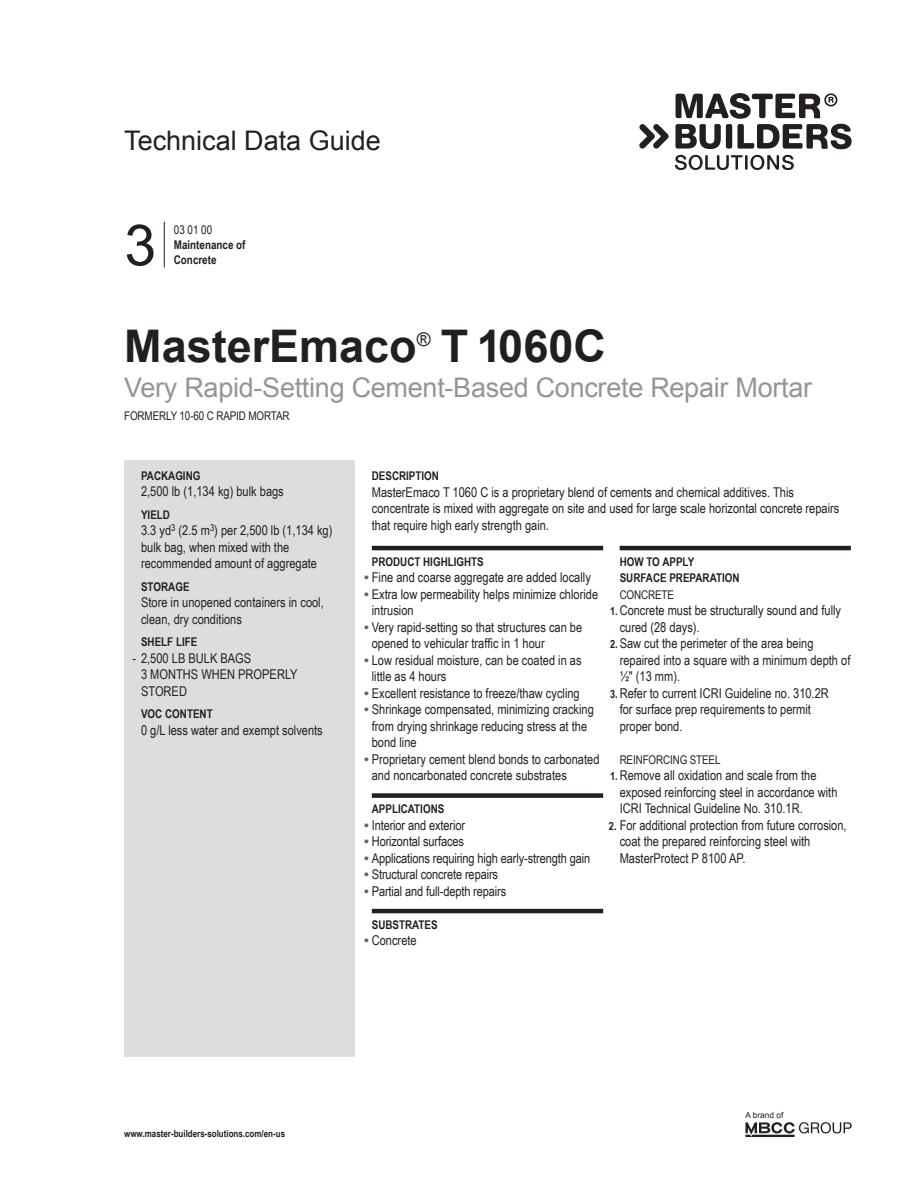
<style>
.page{position:relative;width:918px;height:1188px;background:#fff}
.page>*{position:absolute;margin:0;border:0;box-sizing:border-box;transform-origin:0 0}
.t1{font:57px "Arial";color:#231f20}
.Product_Name{font:700 45px "Arial";color:#231f20}
.Product_Name_Subhead{font:27px "Arial";letter-spacing:-.01em;color:#939598}
.t2{font:27px "Arial";color:#231f20}
.Product_Name-2{font:18.9px "Arial";color:#231f20}
.Bullets_Body{font:13.5px/16.5px "Arial Narrow";color:#231f20}
.Numbered_List{font:13.5px/16.5px "Arial Narrow";color:#231f20}
.Side_Block_Body_Copy{font:13.5px/16.5px "Arial Narrow";color:#231f20}
.Body_Copy__indent{font:13.5px/16.5px "Arial Narrow";color:#231f20}
.Side_Block__Related{font:13.5px/16.5px "Arial Narrow";color:#231f20}
.Headers_with_Rule{font:700 12px/16.5px "Arial Narrow";color:#231f20}
.Subhead{font:12px "Arial Narrow";letter-spacing:-.01em;color:#231f20}
.Side_Block_Header{font:700 12px "Arial Narrow";color:#231f20}
.CSI_DIV__Main{font:700 12px/15px "Arial Narrow";color:#231f20}
.Headers_no_Rule{font:700 12px "Arial Narrow";color:#231f20}
.t3{font:700 9.75px "Arial Narrow";color:#231f20}
.t4{font:8.25px "Arial";color:#231f20}
.s1{font-weight:400}
.s2{font-family:"Arial";font-weight:700;color:#636366}
.s3{font-weight:700;font-size:11.25px}
</style>
<div class="page">
<svg style="left:675px;top:155px;width:119px;height:15px"></svg>
<svg style="left:639px;top:124px;width:30px;height:25px"></svg>
<svg style="left:676px;top:93px;width:176px;height:56px"></svg>
<svg style="left:745px;top:1122px;width:107px;height:15px"></svg>
<div style="left:125px;top:460px;width:230px;height:597px;background:#dcdddf"></div>
<hr style="left:372px;top:546px;width:231px;height:4px;background:#231f20">
<div style="left:372px;top:793px;width:231px;height:5px;background:#231f20"></div>
<hr style="left:372px;top:909px;width:231px;height:4px;background:#231f20">
<hr style="left:620px;top:546px;width:231px;height:4px;background:#231f20">
<hr style="left:164px;top:222px;width:1px;height:45px;background:#231f20">
<h3 class="t2" style="left:124px;top:122px;width:258px">Technical Data Guide</h3>
<p class="t1" style="left:124px;top:208px;width:33px">3</p>
<p class="CSI_DIV__Main" style="left:174px;top:222px;width:73px"><span class="s1">03 01 00<br></span>Maintenance of</p>
<p class="CSI_DIV__Main" style="left:174px;top:252px;width:44px">Concrete</p>
<p class="Product_Name" style="left:124px;top:317px;width:294px">MasterEmaco</p>
<p class="Product_Name-2" style="left:417px;top:327px;width:15px">®</p>
<p class="Product_Name" style="left:441px;top:317px;width:167px">T 1060C</p>
<p class="Product_Name_Subhead" style="left:124px;top:369px;width:689px">Very Rapid-Setting Cement-Based Concrete Repair Mortar</p>
<p class="Subhead" style="left:124px;top:407px;width:167px">FORMERLY 10-60 C RAPID MORTAR</p>
<p class="Side_Block_Header" style="left:141px;top:467px;width:61px">PACKAGING</p>
<p class="Side_Block_Body_Copy" style="left:141px;top:483px;width:144px">2,500 lb (1,134 kg) bulk bags</p>
<p class="Side_Block_Header" style="left:141px;top:506px;width:30px">YIELD</p>
<p class="Side_Block_Body_Copy" style="left:141px;top:522px;width:193px">3.3 yd<sup>3</sup> (2.5 m<sup>3</sup>) per 2,500 lb (1,134 kg) bulk bag, when mixed with the recommended amount of aggregate</p>
<p class="Side_Block_Header" style="left:141px;top:578px;width:50px">STORAGE</p>
<p class="Side_Block_Body_Copy" style="left:141px;top:594px;width:184px">Store in unopened containers in cool, clean, dry conditions</p>
<p class="Side_Block_Header" style="left:141px;top:633px;width:58px">SHELF LIFE</p>
<p class="Side_Block__Related" style="left:141px;top:649px;width:158px;text-indent:-9px">- 2,500 LB BULK BAGS<br>3 MONTHS WHEN PROPERLY<br>STORED</p>
<p class="Side_Block_Header" style="left:141px;top:705px;width:73px">VOC CONTENT</p>
<p class="Side_Block_Body_Copy" style="left:141px;top:721px;width:183px">0 g/L less water and exempt solvents</p>
<p class="Headers_no_Rule" style="left:372px;top:467px;width:69px">DESCRIPTION</p>
<p class="Body_Copy__indent" style="left:372px;top:483px;width:469px">MasterEmaco T 1060 C is a proprietary blend of cements and chemical additives. This concentrate is mixed with aggregate on site and used for large scale horizontal concrete repairs that require high early strength gain.</p>
<p class="Headers_with_Rule" style="left:372px;top:553px;width:114px">PRODUCT HIGHLIGHTS</p>
<p class="Bullets_Body" style="left:364px;top:569px;width:228px"><span class="s2">•</span> Fine and coarse aggregate are added locally</p>
<p class="Bullets_Body" style="left:372px;top:585px;width:228px;text-indent:-8px"><span class="s2">•</span> Extra low permeability helps minimize chloride intrusion</p>
<p class="Bullets_Body" style="left:372px;top:618px;width:212px;text-indent:-8px"><span class="s2">•</span> Very rapid-setting so that structures can be opened to vehicular traffic in 1 hour</p>
<p class="Bullets_Body" style="left:372px;top:651px;width:211px;text-indent:-8px"><span class="s2">•</span> Low residual moisture, can be coated in as little as 4 hours</p>
<p class="Bullets_Body" style="left:364px;top:684px;width:217px"><span class="s2">•</span> Excellent resistance to freeze/thaw cycling</p>
<p class="Bullets_Body" style="left:372px;top:701px;width:224px;text-indent:-8px"><span class="s2">•</span> Shrinkage compensated, minimizing cracking from drying shrinkage reducing stress at the bond line</p>
<p class="Bullets_Body" style="left:372px;top:750px;width:229px;text-indent:-8px"><span class="s2">•</span> Proprietary cement blend bonds to carbonated and noncarbonated concrete substrates</p>
<p class="Headers_with_Rule" style="left:372px;top:800px;width:74px">APPLICATIONS</p>
<p class="Bullets_Body" style="left:364px;top:816px;width:102px"><span class="s2">•</span> Interior and exterior</p>
<p class="Bullets_Body" style="left:364px;top:833px;width:101px"><span class="s2">•</span> Horizontal surfaces</p>
<p class="Bullets_Body" style="left:364px;top:849px;width:227px"><span class="s2">•</span> Applications requiring high early-strength gain</p>
<p class="Bullets_Body" style="left:364px;top:866px;width:135px"><span class="s2">•</span> Structural concrete repairs</p>
<p class="Bullets_Body" style="left:364px;top:882px;width:144px"><span class="s2">•</span> Partial and full-depth repairs</p>
<p class="Headers_with_Rule" style="left:372px;top:916px;width:67px">SUBSTRATES</p>
<p class="Bullets_Body" style="left:364px;top:932px;width:54px"><span class="s2">•</span> Concrete</p>
<p class="Headers_with_Rule" style="left:620px;top:553px;width:121px">HOW TO APPLY<br>SURFACE PREPARATION</p>
<p class="Subhead" style="left:620px;top:586px;width:56px">CONCRETE</p>
<p class="Numbered_List" style="left:620px;top:602px;width:223px;text-indent:-10px"><span class="s3">1.</span> Concrete must be structurally sound and fully cured (28 days).</p>
<p class="Numbered_List" style="left:620px;top:635px;width:232px;text-indent:-10px"><span class="s3">2.</span> Saw cut the perimeter of the area being repaired into a square with a minimum depth of ½″ (13 mm).</p>
<p class="Numbered_List" style="left:620px;top:684px;width:211px;text-indent:-10px"><span class="s3">3.</span> Refer to current ICRI Guideline no. 310.2R for surface prep requirements to permit proper bond.</p>
<p class="Subhead" style="left:620px;top:751px;width:102px">REINFORCING STEEL</p>
<p class="Numbered_List" style="left:620px;top:767px;width:219px;text-indent:-10px"><span class="s3">1.</span> Remove all oxidation and scale from the exposed reinforcing steel in accordance with<br>ICRI Technical Guideline No. 310.1R.</p>
<p class="Bullets_Body" style="left:620px;top:816px;width:229px;text-indent:-11px"><span class="s3">2.</span> For additional protection from future corrosion, coat the prepared reinforcing steel with<br>MasterProtect P 8100 AP.</p>
<p class="t3" style="left:124px;top:1126px;width:162px">www.master-builders-solutions.com/en-us</p>
<p class="t4" style="left:745px;top:1110px;width:39px">A brand of</p>
</div>
